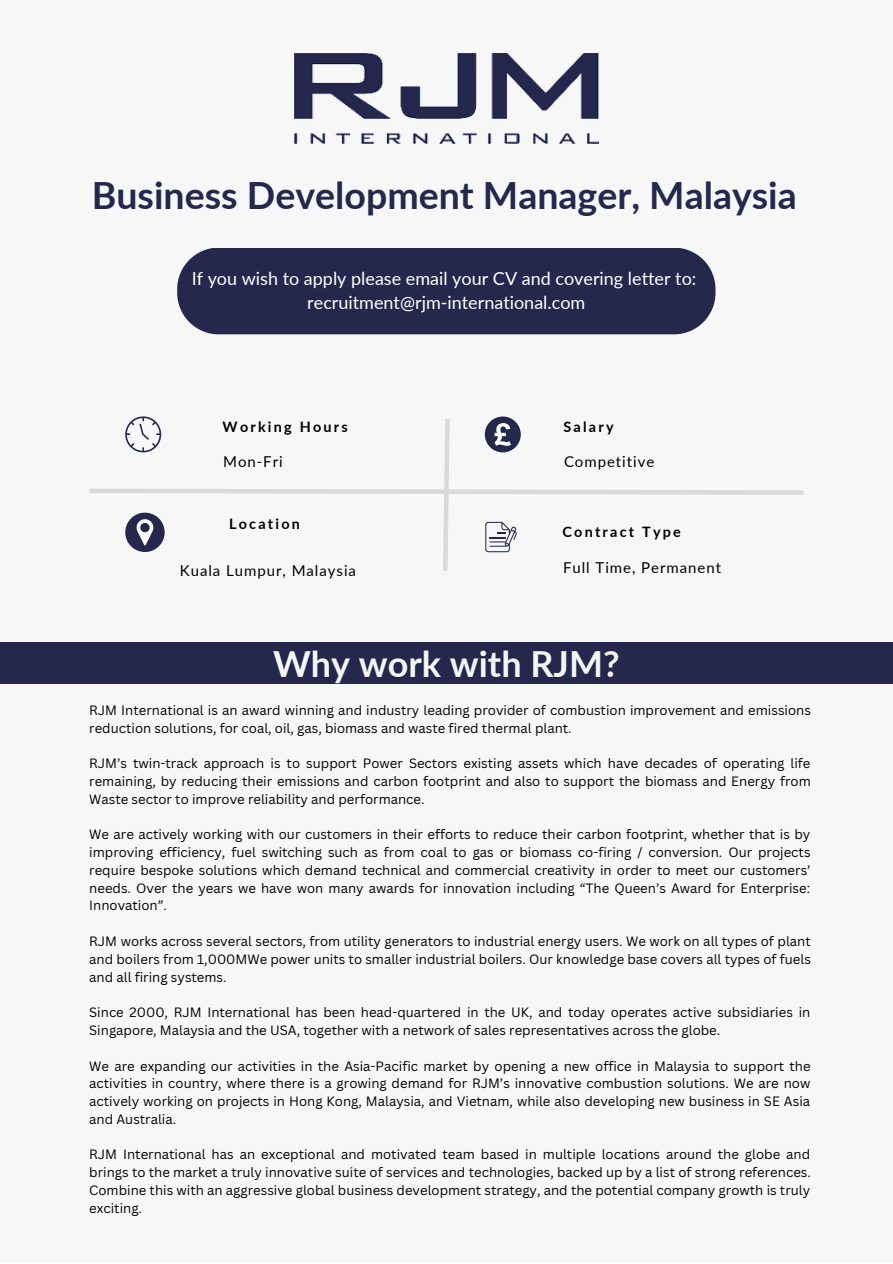
<style>
.page{position:relative;width:893px;height:1264px;background:#fff}
.page>*{position:absolute;margin:0;border:0;box-sizing:border-box;transform-origin:0 0}
.t1{font:700 37.5px "Lato";color:#25274d}
.t2{font:700 36px "Lato";color:#f5f5f5}
.t3{font:18px "Lato";color:#fff}
.t4{font:15px "Lato";letter-spacing:.065em;color:#000}
.t5{font:700 14.4px "Lato";letter-spacing:.155em;color:#000}
.t6{font:13.2px/17.7px "Canva Sans";color:#000;text-align:justify}
</style>
<div class="page">
<div style="left:0;top:0;width:892px;height:1262px;background:#f7f7f7"></div>
<img style="left:294px;top:54px;width:305px;height:90px">
<svg style="left:89px;top:416px;width:715px;height:155px"></svg>
<div style="left:0;top:642px;width:892px;height:42px;background:#25274d"></div>
<div style="left:177px;top:248px;width:538px;height:86px;background:#25274d"></div>
<p class="t1" style="left:92px;top:172px;width:706px">Business Development Manager, Malaysia</p>
<p class="t3" style="left:192px;top:267px;width:506px">If you wish to apply please email your CV and covering letter to:</p>
<p class="t3" style="left:307px;top:292px;width:279px">recruitment@rjm-international.com</p>
<p class="t5" style="left:223px;top:417px;width:127px">Working Hours</p>
<p class="t5" style="left:563px;top:417px;width:52px">Salary</p>
<p class="t4" style="left:223px;top:452px;width:61px">Mon-Fri</p>
<p class="t4" style="left:564px;top:452px;width:92px">Competitive</p>
<p class="t5" style="left:229px;top:515px;width:72px">Location</p>
<p class="t5" style="left:562px;top:523px;width:120px">Contract Type</p>
<p class="t4" style="left:180px;top:561px;width:178px">Kuala Lumpur, Malaysia</p>
<p class="t4" style="left:563px;top:558px;width:159px">Full Time, Permanent</p>
<p class="t2" style="left:273px;top:641px;width:348px">Why work with RJM?</p>
<p class="t6" style="left:89px;top:701px;width:723px">RJM International is an award winning and industry leading provider of combustion improvement and emissions reduction solutions, for coal, oil, gas, biomass and waste fired thermal plant.</p>
<p class="t6" style="left:89px;top:754px;width:723px">RJM’s twin-track approach is to support Power Sectors existing assets which have decades of operating life remaining, by reducing their emissions and carbon footprint and also to support the biomass and Energy from Waste sector to improve reliability and performance.</p>
<p class="t6" style="left:89px;top:825px;width:722px">We are actively working with our customers in their efforts to reduce their carbon footprint, whether that is by improving efficiency, fuel switching such as from coal to gas or biomass co-firing / conversion. Our projects require bespoke solutions which demand technical and commercial creativity in order to meet our customers’ needs. Over the years we have won many awards for innovation including “The Queen’s Award for Enterprise:<br>Innovation”.</p>
<p class="t6" style="left:89px;top:932px;width:723px">RJM works across several sectors, from utility generators to industrial energy users. We work on all types of plant and boilers from 1,000MWe power units to smaller industrial boilers. Our knowledge base covers all types of fuels and all firing systems.</p>
<p class="t6" style="left:89px;top:1003px;width:722px">Since 2000, RJM International has been head-quartered in the UK, and today operates active subsidiaries in<br>Singapore, Malaysia and the USA, together with a network of sales representatives across the globe.</p>
<p class="t6" style="left:89px;top:1056px;width:722px">We are expanding our activities in the Asia-Pacific market by opening a new office in Malaysia to support the activities in country, where there is a growing demand for RJM’s innovative combustion solutions. We are now actively working on projects in Hong Kong, Malaysia, and Vietnam, while also developing new business in SE Asia and Australia.</p>
<p class="t6" style="left:89px;top:1145px;width:723px">RJM International has an exceptional and motivated team based in multiple locations around the globe and brings to the market a truly innovative suite of services and technologies, backed up by a list of strong references.<br>Combine this with an aggressive global business development strategy, and the potential company growth is truly exciting.</p>
</div>
